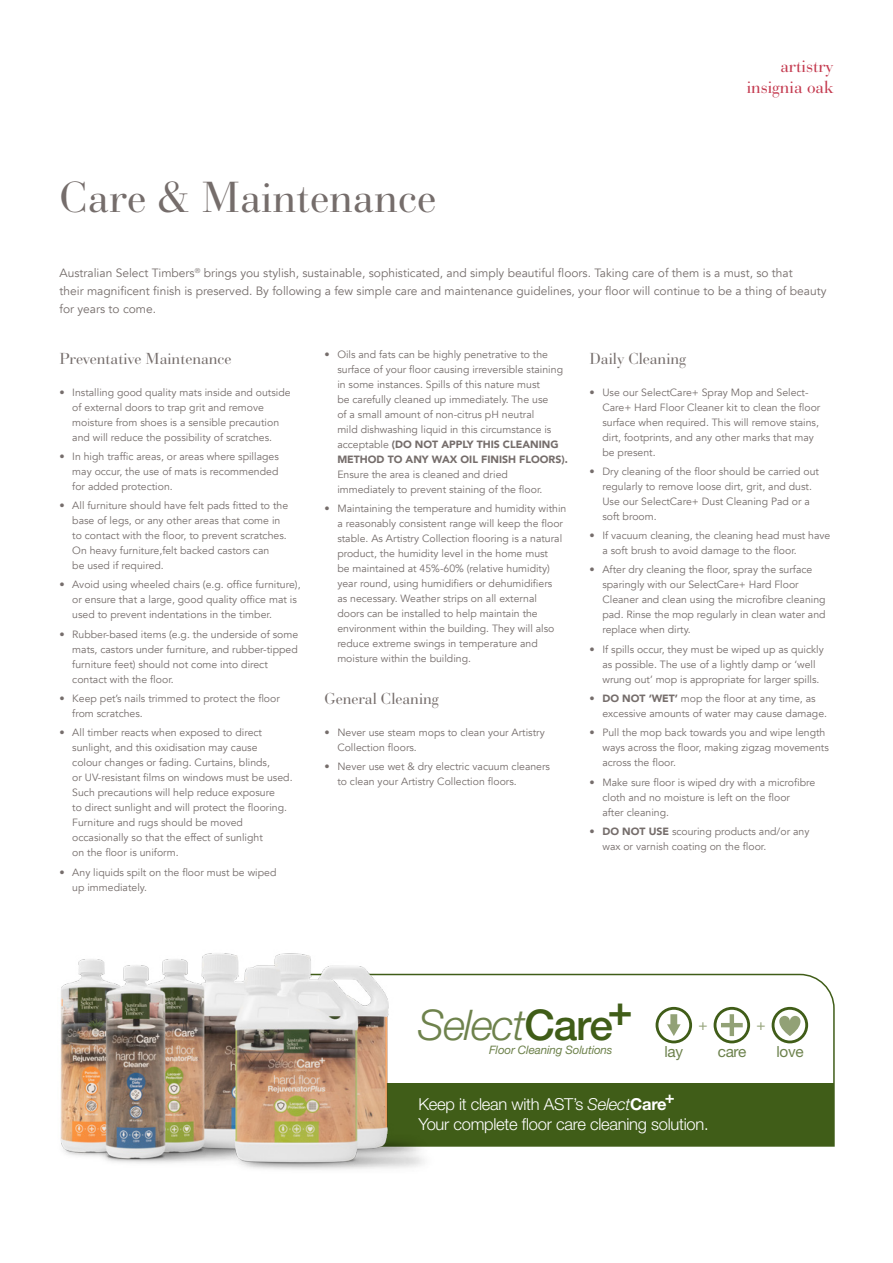
<style>
.page{position:relative;width:893px;height:1263px;background:#fff}
.page>*{position:absolute;margin:0;border:0;box-sizing:border-box;transform-origin:0 0}
.t1{font:45px "Parma MT Pro Display";color:#756d6b}
.t2{font:italic 300 42.3px "Helvetica Neue LT Std";letter-spacing:-.025em;color:#6e824c}
.t3{font:500 42.3px "Helvetica Neue LT Std";color:#405d18}
.t4{font:18px/21px "Parma MT Pro Display";color:#c43a4f;text-align:right}
.t5{font:300 16.5px "Helvetica Neue LT Std";letter-spacing:-.015em;color:#fff}
.t6{font:16.5px "Parma MT Pro Display";color:#756d6b}
.t7{font:700 16.5px "Helvetica Neue LT Std";color:#fff}
.t8{font:15.3px "Helvetica Neue LT Std";letter-spacing:-.025em;color:#6d824d}
.t9{font:15.15px "Helvetica Neue LT Std";color:#92a176}
.t10{font:12px/18px "Avenir";color:#756d6b}
.t11{font:italic 11.7px "Helvetica Neue LT Std";letter-spacing:-.01em;color:#6e824c}
.t12{font:10.5px/15px "Avenir";color:#756d6b}
.s1{font-weight:900}
.s2{font-weight:500;font-style:normal;color:#405d18}
.s3{font-style:italic}
.s4{font-weight:700}
</style>
<div class="page">
<svg style="left:444px;top:973px;width:391px;height:174px"></svg>
<svg style="left:656px;top:1007px;width:36px;height:36px"></svg>
<svg style="left:714px;top:1007px;width:36px;height:36px"></svg>
<svg style="left:772px;top:1007px;width:36px;height:36px"></svg>
<div style="left:335px;top:1084px;width:499px;height:62px;background:#405d18"></div>
<img style="left:60px;top:953px;width:384px;height:217px">
<h1 class="t1" style="left:60px;top:169px;width:378px">Care &amp; Maintenance</h1>
<h3 class="t4" style="left:747px;top:56px;width:88px">artistry insignia oak</h3>
<p class="t10" style="left:60px;top:264px;width:768px">Australian Select Timbers<sup>®</sup> brings you stylish, sustainable, sophisticated, and simply beautiful floors. Taking care of them is a must, so that<br>their magnificent finish is preserved. By following a few simple care and maintenance guidelines, your floor will continue to be a thing of beauty for years to come.</p>
<h3 class="t6" style="left:60px;top:348px;width:173px">Preventative Maintenance</h3>
<p class="t12" style="left:72px;top:385px;width:220px;text-indent:-13px">• Installing good quality mats inside and outside of external doors to trap grit and remove moisture from shoes is a sensible precaution and will reduce the possibility of scratches.</p>
<p class="t12" style="left:72px;top:449px;width:208px;text-align:justify;text-indent:-13px">• In high traffic areas, or areas where spillages may occur, the use of mats is recommended for added protection.</p>
<p class="t12" style="left:72px;top:498px;width:217px;text-indent:-13px">• All furniture should have felt pads fitted to the base of legs, or any other areas that come in to contact with the floor, to prevent scratches.<br>On heavy furniture,felt backed castors can<br>be used if required.</p>
<p class="t12" style="left:72px;top:577px;width:230px;text-indent:-13px">• Avoid using wheeled chairs (e.g. office furniture), or ensure that a large, good quality office mat is used to prevent indentations in the timber.</p>
<p class="t12" style="left:72px;top:627px;width:227px;text-indent:-13px">• Rubber-based items (e.g. the underside of some mats, castors under furniture, and rubber-tipped furniture feet) should not come into direct contact with the floor.</p>
<p class="t12" style="left:72px;top:691px;width:209px;text-indent:-13px">• Keep pet’s nails trimmed to protect the floor from scratches.</p>
<p class="t12" style="left:72px;top:725px;width:222px;text-indent:-13px">• All timber reacts when exposed to direct sunlight, and this oxidisation may cause<br>colour changes or fading. Curtains, blinds,<br>or UV-resistant films on windows must be used.<br>Such precautions will help reduce exposure<br>to direct sunlight and will protect the flooring.<br>Furniture and rugs should be moved occasionally so that the effect of sunlight<br>on the floor is uniform.</p>
<p class="t12" style="left:72px;top:865px;width:206px;text-indent:-13px">• Any liquids spilt on the floor must be wiped up immediately.</p>
<p class="t12" style="left:337px;top:347px;width:232px;text-indent:-13px">• Oils and fats can be highly penetrative to the surface of your floor causing irreversible staining in some instances. Spills of this nature must<br>be carefully cleaned up immediately. The use<br>of a small amount of non-citrus pH neutral<br>mild dishwashing liquid in this circumstance is acceptable <span class="s1">(DO NOT APPLY THIS CLEANING METHOD TO ANY WAX OIL FINISH FLOORS).</span></p>
<p class="t12" style="left:337px;top:467px;width:207px">Ensure the area is cleaned and dried immediately to prevent staining of the floor.</p>
<p class="t12" style="left:337px;top:501px;width:231px;text-indent:-13px">• Maintaining the temperature and humidity within a reasonably consistent range will keep the floor stable. As Artistry Collection flooring is a natural product, the humidity level in the home must<br>be maintained at 45%-60% (relative humidity) year round, using humidifiers or dehumidifiers<br>as necessary. Weather strips on all external doors can be installed to help maintain the environment within the building. They will also reduce extreme swings in temperature and moisture within the building.</p>
<h3 class="t6" style="left:325px;top:688px;width:116px">General Cleaning</h3>
<p class="t12" style="left:337px;top:725px;width:209px;text-indent:-13px">• Never use steam mops to clean your Artistry<br>Collection floors.</p>
<p class="t12" style="left:337px;top:759px;width:214px;text-indent:-13px">• Never use wet &amp; dry electric vacuum cleaners to clean your Artistry Collection floors.</p>
<h3 class="t6" style="left:590px;top:348px;width:98px">Daily Cleaning</h3>
<p class="t12" style="left:602px;top:385px;width:219px;text-indent:-13px">• Use our SelectCare+ Spray Mop and Select-Care+ Hard Floor Cleaner kit to clean the floor surface when required. This will remove stains, dirt, footprints, and any other marks that may be present.</p>
<p class="t12" style="left:602px;top:464px;width:218px;text-indent:-13px">• Dry cleaning of the floor should be carried out regularly to remove loose dirt, grit, and dust.<br>Use our SelectCare+ Dust Cleaning Pad or a soft broom.</p>
<p class="t12" style="left:602px;top:528px;width:230px;text-indent:-13px">• If vacuum cleaning, the cleaning head must have a soft brush to avoid damage to the floor.</p>
<p class="t12" style="left:602px;top:562px;width:225px;text-indent:-13px">• After dry cleaning the floor, spray the surface sparingly with our SelectCare+ Hard Floor Cleaner and clean using the microfibre cleaning pad. Rinse the mop regularly in clean water and replace when dirty.</p>
<p class="t12" style="left:602px;top:642px;width:223px;text-indent:-13px">• If spills occur, they must be wiped up as quickly as possible. The use of a lightly damp or ‘well wrung out’ mop is appropriate for larger spills.</p>
<p class="t12" style="left:602px;top:691px;width:226px;text-indent:-13px"><span class="s1">• DO NOT ‘WET’</span> mop the floor at any time, as excessive amounts of water may cause damage.</p>
<p class="t12" style="left:602px;top:725px;width:228px;text-indent:-13px">• Pull the mop back towards you and wipe length ways across the floor, making zigzag movements across the floor.</p>
<p class="t12" style="left:602px;top:775px;width:214px;text-indent:-13px">• Make sure floor is wiped dry with a microfibre cloth and no moisture is left on the floor<br>after cleaning.</p>
<p class="t12" style="left:602px;top:824px;width:209px;text-indent:-13px"><span class="s1">• DO NOT USE</span> scouring products and/or any wax or varnish coating on the floor.</p>
<h2 class="t3" style="left:607px;top:984px;width:27px">+</h2>
<h2 class="t2" style="left:418px;top:999px;width:197px">Select<span class="s2">Care</span></h2>
<p class="t11" style="left:489px;top:1042px;width:125px">Floor Cleaning Solutions</p>
<h3 class="t9" style="left:698px;top:1015px;width:11px">+</h3>
<h3 class="t9" style="left:756px;top:1015px;width:11px">+</h3>
<h3 class="t8" style="left:664px;top:1043px;width:20px">lay</h3>
<h3 class="t8" style="left:718px;top:1043px;width:30px">care</h3>
<h3 class="t8" style="left:777px;top:1043px;width:28px">love</h3>
<h3 class="t5" style="left:418px;top:1094px;width:250px">Keep it clean with AST’s <span class="s3">Select</span><span class="s4">Care</span></h3>
<h3 class="t7" style="left:665px;top:1086px;width:11px">+</h3>
<h3 class="t5" style="left:418px;top:1114px;width:292px">Your complete floor care cleaning solution.</h3>
</div>
